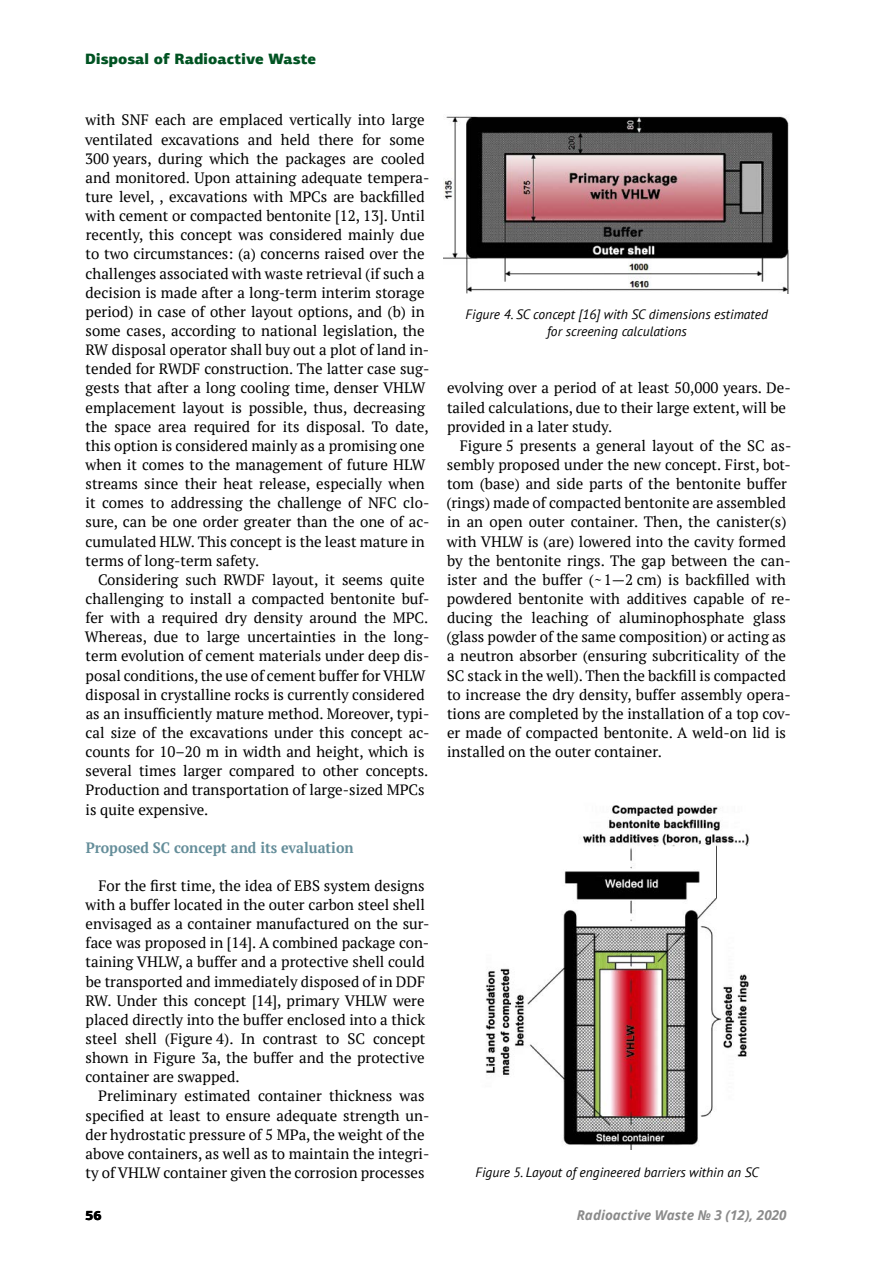
<style>
.page{position:relative;width:893px;height:1263px;background:#fff}
.page>*{position:absolute;margin:0;border:0;box-sizing:border-box;transform-origin:0 0}
.t1{font:15px/19.2px "PT Serif";color:#000}
.t2{font:700 15px "PT Serif";color:#658e9a;scale:.95 1}
.t3{font:900 15px "PF Agora Sans Pro";color:#005322}
.t4{font:italic 13.5px/16.2px "PT Sans";color:#000;text-align:center}
.t5{font:italic 700 13.5px "Noto Sans";color:#8b8b8b}
.t6{font:900 13.5px "PF Agora Sans Pro";color:#000}
</style>
<div class="page">
<img style="left:443px;top:116px;width:346px;height:177px">
<img style="left:485px;top:805px;width:264px;height:344px">
<p class="t3" style="left:85px;top:49px;width:232px">Disposal of Radioactive Waste</p>
<p class="t1" style="left:85px;top:110px;width:346px">with SNF each are emplaced vertically into large ventilated excavations and held there for some 300 years, during which the packages are cooled and monitored. Upon attaining adequate tempera&shy;ture level, , excavations with MPCs are backfilled with cement or compacted bentonite [12, 13]. Until recently, this concept was considered mainly due to two circumstances: (a) concerns raised over the challenges associated with waste retrieval (if such a decision is made after a long-term interim storage period) in case of other layout options, and (b) in some cases, according to national legislation, the RW disposal operator shall buy out a plot of land in&shy;tended for RWDF construction. The latter case sug&shy;gests that after a long cooling time, denser VHLW emplacement layout is possible, thus, decreasing the space area required for its disposal. To date, this option is considered mainly as a promising one when it comes to the management of future HLW streams since their heat release, especially when it comes to addressing the challenge of NFC clo&shy;sure, can be one order greater than the one of ac&shy;cumulated HLW. This concept is the least mature in terms of long-term safety.</p>
<p class="t1" style="left:85px;top:570px;width:346px;text-indent:13px">Considering such RWDF layout, it seems quite challenging to install a compacted bentonite buf&shy;fer with a required dry density around the MPC.<br>Whereas, due to large uncertainties in the long&shy;term evolution of cement materials under deep dis&shy;posal conditions, the use of cement buffer for VHLW disposal in crystalline rocks is currently considered as an insufficiently mature method. Moreover, typi&shy;cal size of the excavations under this concept ac&shy;counts for 10–20 m in width and height, which is several times larger compared to other concepts.<br>Production and transportation of large-sized MPCs is quite expensive.</p>
<p class="t2" style="left:86px;top:837px;width:284px">Proposed SC concept and its evaluation</p>
<p class="t1" style="left:86px;top:876px;width:345px;text-indent:13px">For the first time, the idea of EBS system designs with a buffer located in the outer carbon steel shell envisaged as a container manufactured on the sur&shy;face was proposed in [14]. A combined package con&shy;taining VHLW, a buffer and a protective shell could be transported and immediately disposed of in DDF RW. Under this concept [14], primary VHLW were placed directly into the buffer enclosed into a thick steel shell (Figure 4). In contrast to SC concept shown in Figure 3a, the buffer and the protective container are swapped.</p>
<p class="t1" style="left:86px;top:1086px;width:345px;text-align:center">Preliminary estimated container thickness was specified at least to ensure adequate strength un&shy;der hydrostatic pressure of 5 MPa, the weight of the above containers, as well as to maintain the integri&shy;ty of VHLW container given the corrosion processes</p>
<p class="t4" style="left:466px;top:306px;width:304px">Figure 4. SC concept [16] with SC dimensions estimated for screening calculations</p>
<p class="t1" style="left:447px;top:378px;width:345px">evolving over a period of at least 50,000 years. De&shy;tailed calculations, due to their large extent, will be provided in a later study.</p>
<p class="t1" style="left:446px;top:436px;width:347px;text-indent:13px">Figure 5 presents a general layout of the SC as&shy;sembly proposed under the new concept. First, bot&shy;tom (base) and side parts of the bentonite buffer (rings) made of compacted bentonite are assembled in an open outer container. Then, the canister(s) with VHLW is (are) lowered into the cavity formed by the bentonite rings. The gap between the can&shy;ister and the buffer (~1—2 cm) is backfilled with powdered bentonite with additives capable of re&shy;ducing the leaching of aluminophosphate glass (glass powder of the same composition) or acting as a neutron absorber (ensuring subcriticality of the SC stack in the well). Then the backfill is compacted to increase the dry density, buffer assembly opera&shy;tions are completed by the installation of a top cov&shy;er made of compacted bentonite. A weld-on lid is installed on the outer container.</p>
<p class="t4" style="left:475px;top:1164px;width:285px">Figure 5. Layout of engineered barriers within an SC</p>
<p class="t6" style="left:85px;top:1207px;width:18px">56</p>
<p class="t5" style="left:577px;top:1206px;width:211px">Radioactive Waste № 3 (12), 2020</p>
</div>
